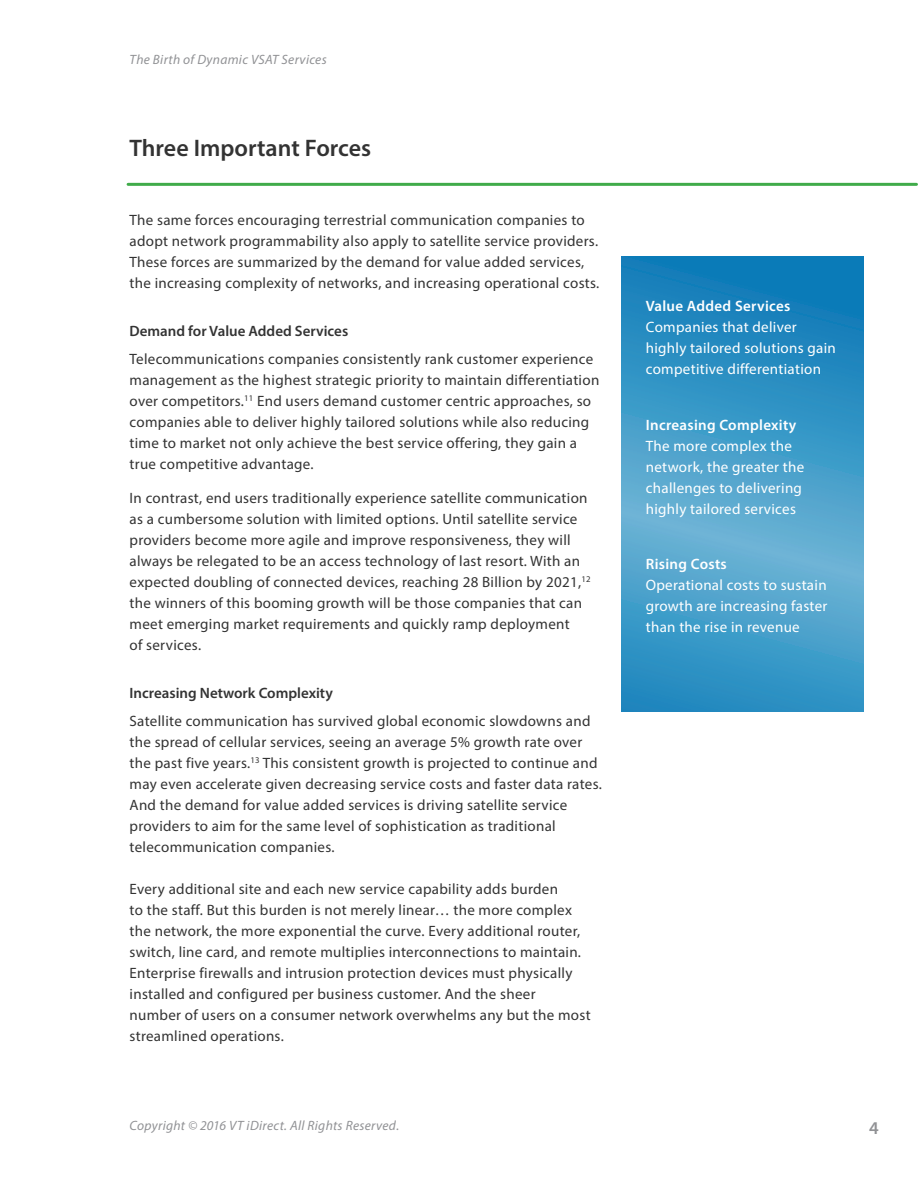
<style>
.page{position:relative;width:918px;height:1188px;background:#fff}
.page>*{position:absolute;margin:0;border:0;box-sizing:border-box;transform-origin:0 0}
.Subhead{font:600 24px "Myriad Pro";color:#333}
.Subhead_12_pt_blue{font:600 18px "Myriad Pro";color:#919295}
.Body_Copy{font:15px/21px "Myriad Pro";letter-spacing:.02em;color:#333}
.Body_Copy-2{font:15px/21px "Myriad Pro";letter-spacing:.02em;color:#fff}
.Subhead-2{font:600 15px "Myriad Pro";color:#333}
.Subhead_12_pt_blue-2{font:italic 13.5px "Myriad Pro";letter-spacing:.02em;color:#919295}
.s1{font-weight:600}
</style>
<div class="page">
<svg style="left:622px;top:256px;width:242px;height:456px;background:#3b98c7"></svg>
<hr style="left:128px;top:183px;width:789px;height:3px;background:#40ab4a">
<p class="Subhead_12_pt_blue-2" style="left:130px;top:51px;width:199px">The Birth of Dynamic VSAT Services</p>
<p class="Subhead" style="left:130px;top:133px;width:243px">Three Important Forces</p>
<p class="Body_Copy" style="left:130px;top:209px;width:471px">The same forces encouraging terrestrial communication companies to adopt network programmability also apply to satellite service providers.<br>These forces are summarized by the demand for value added services, the increasing complexity of networks, and increasing operational costs.</p>
<p class="Subhead-2" style="left:130px;top:322px;width:220px">Demand for Value Added Services</p>
<p class="Body_Copy" style="left:130px;top:348px;width:471px">Telecommunications companies consistently rank customer experience management as the highest strategic priority to maintain differentiation over competitors.<sup>11</sup> End users demand customer centric approaches, so companies able to deliver highly tailored solutions while also reducing time to market not only achieve the best service offering, they gain a true competitive advantage.</p>
<p class="Body_Copy" style="left:130px;top:488px;width:463px">In contrast, end users traditionally experience satellite communication as a cumbersome solution with limited options. Until satellite service providers become more agile and improve responsiveness, they will always be relegated to be an access technology of last resort. With an expected doubling of connected devices, reaching 28 Billion by 2021,<sup>12 </sup>the winners of this booming growth will be those companies that can meet emerging market requirements and quickly ramp deployment<br>of services.</p>
<p class="Subhead-2" style="left:130px;top:684px;width:205px">Increasing Network Complexity</p>
<p class="Body_Copy" style="left:130px;top:710px;width:474px">Satellite communication has survived global economic slowdowns and the spread of cellular services, seeing an average 5% growth rate over the past five years.<sup>13</sup> This consistent growth is projected to continue and may even accelerate given decreasing service costs and faster data rates.<br>And the demand for value added services is driving satellite service providers to aim for the same level of sophistication as traditional telecommunication companies.</p>
<p class="Body_Copy" style="left:130px;top:878px;width:463px">Every additional site and each new service capability adds burden<br>to the staff. But this burden is not merely linear… the more complex the network, the more exponential the curve. Every additional router, switch, line card, and remote multiplies interconnections to maintain.<br>Enterprise firewalls and intrusion protection devices must physically installed and configured per business customer. And the sheer number of users on a consumer network overwhelms any but the most streamlined operations.</p>
<p class="Body_Copy-2" style="left:646px;top:295px;width:192px"><span class="s1">Value Added Services<br></span>Companies that deliver highly tailored solutions gain competitive differentiation</p>
<p class="Body_Copy-2" style="left:646px;top:414px;width:160px"><span class="s1">Increasing Complexity<br></span>The more complex the network, the greater the challenges to delivering highly tailored services</p>
<p class="Body_Copy-2" style="left:646px;top:553px;width:183px"><span class="s1">Rising Costs<br></span>Operational costs to sustain growth are increasing faster than the rise in revenue</p>
<p class="Subhead_12_pt_blue-2" style="left:130px;top:1117px;width:271px">Copyright © 2016 VT iDirect. All Rights Reserved.</p>
<p class="Subhead_12_pt_blue" style="left:869px;top:1116px;width:11px">4</p>
</div>
